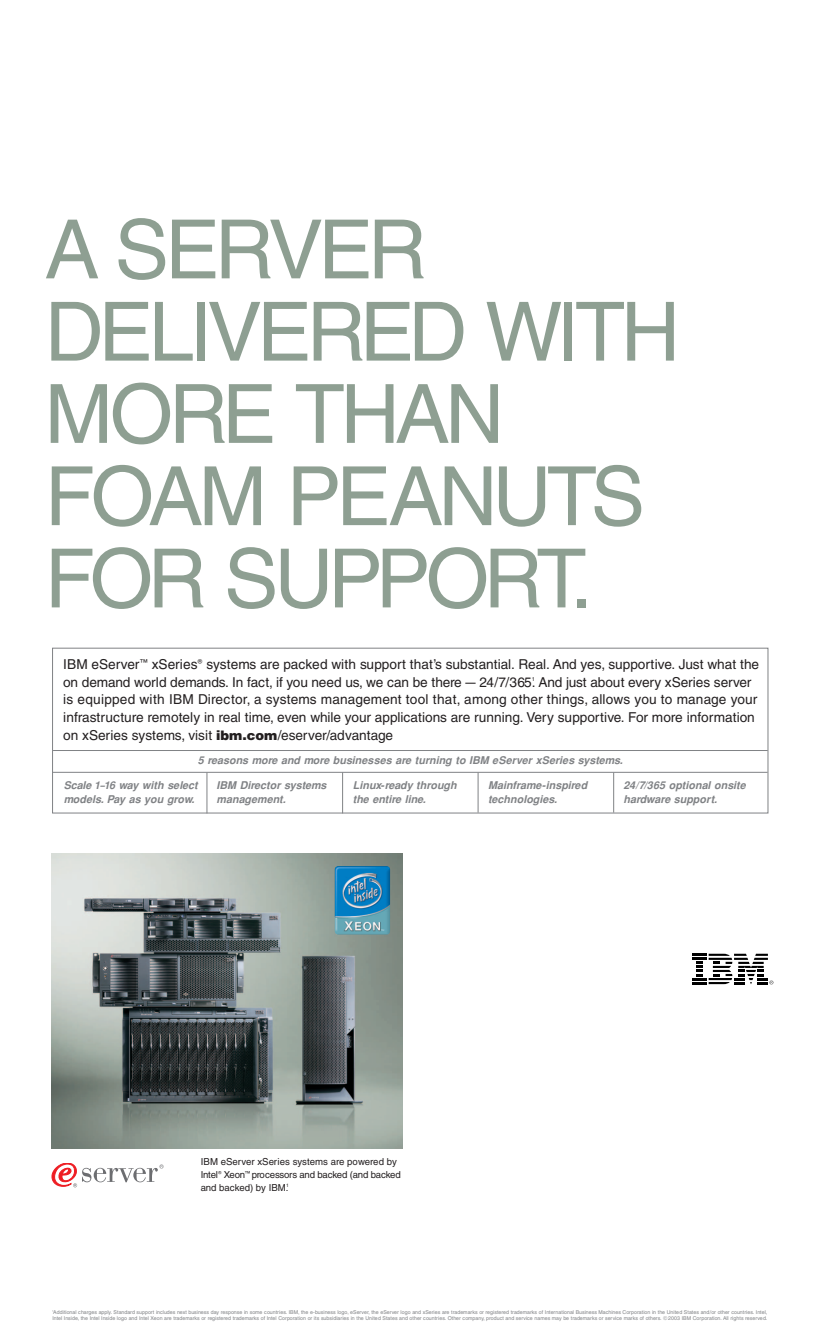
<style>
.page{position:relative;width:818px;height:1333px;background:#fff}
.page>*{position:absolute;margin:0;border:0;box-sizing:border-box;transform-origin:0 0}
.t1{font:81.73px/82.2px "IBM Hel Apr Nin Six";letter-spacing:-.06em;color:#8e9f92}
.t2{font:13.65px/17.8px "IBM Hel Apr Nin Six";color:#231f20}
.t3{font:italic 700 10.67px/14px "IBM Hel Apr Nin Six";color:#808285}
.t4{font:9.62px/13.1px "IBM Hel Apr Nin Six";letter-spacing:-.01em;color:#231f20}
.t5{font:5.51px "IBM Hel Apr Nin Six";color:#231f20}
.t6{font:5.25px/6.1px "IBM Hel Apr Nin Six";color:#808285}
.s1{font-weight:900;font-size:13.12px}
</style>
<div class="page">
<svg style="left:692px;top:954px;width:81px;height:30px"></svg>
<img style="left:52px;top:853px;width:350px;height:295px">
<img style="left:335px;top:866px;width:55px;height:68px">
<svg style="left:52px;top:1163px;width:111px;height:24px"></svg>
<div style="left:52px;top:648px;width:716px;height:165px;border:1px solid #808285"></div>
<hr style="left:53px;top:772px;width:714px;height:1px;background:#808285">
<hr style="left:53px;top:750px;width:714px;height:1px;background:#808285">
<hr style="left:206px;top:772px;width:1px;height:41px;background:#808285">
<hr style="left:342px;top:772px;width:1px;height:41px;background:#808285">
<hr style="left:477px;top:772px;width:1px;height:40px;background:#808285">
<hr style="left:613px;top:772px;width:1px;height:40px;background:#808285">
<h1 class="t1" style="left:45px;top:216px;width:636px">A SERVER<br>DELIVERED WITH<br>MORE THAN<br>FOAM PEANUTS<br>FOR SUPPORT.</h1>
<h2 class="t2" style="left:63px;top:656px;width:697px">IBM eServer™ xSeries® systems are packed with support that’s substantial. Real. And yes, supportive. Just what the on demand world demands. In fact, if you need us, we can be there — 24/7/365. And just about every xSeries server</h2>
<p class="t5" style="left:532px;top:676px;width:5px">1</p>
<p class="t2" style="left:63px;top:692px;width:695px">is equipped with IBM Director, a systems management tool that, among other things, allows you to manage your infrastructure remotely in real time, even while your applications are running. Very supportive. For more information on xSeries systems, visit <span class="s1">ibm.com</span>/eserver/advantage</p>
<h3 class="t3" style="left:64px;top:779px;width:135px">Scale 1–16 way with select models. Pay as you grow.</h3>
<h3 class="t3" style="left:623px;top:779px;width:124px">24/7/365 optional onsite hardware support.</h3>
<h3 class="t3" style="left:198px;top:754px;width:426px">5 reasons more and more businesses are turning to IBM eServer xSeries systems.</h3>
<h3 class="t3" style="left:353px;top:779px;width:105px">Linux-ready through the entire line.</h3>
<h3 class="t3" style="left:488px;top:779px;width:100px">Mainframe-inspired technologies.</h3>
<h3 class="t3" style="left:217px;top:779px;width:111px">IBM Director systems management.</h3>
<h3 class="t4" style="left:201px;top:1155px;width:202px">IBM eServer xSeries systems are powered by<br>Intel® Xeon™ processors and backed (and backed and backed) by IBM.<sup>1</sup></h3>
<p class="t6" style="left:52px;top:1309px;width:716px"><sup>1</sup>Additional charges apply. Standard support includes next business day response in some countries. IBM, the e-business logo, eServer, the eServer logo and xSeries are trademarks or registered trademarks of International Business Machines Corporation in the United States and/or other countries. Intel,<br>Intel Inside, the Intel Inside logo and Intel Xeon are trademarks or registered trademarks of Intel Corporation or its subsidiaries in the United States and other countries. Other company, product and service names may be trademarks or service marks of others. © 2003 IBM Corporation. All rights reserved.</p>
</div>
